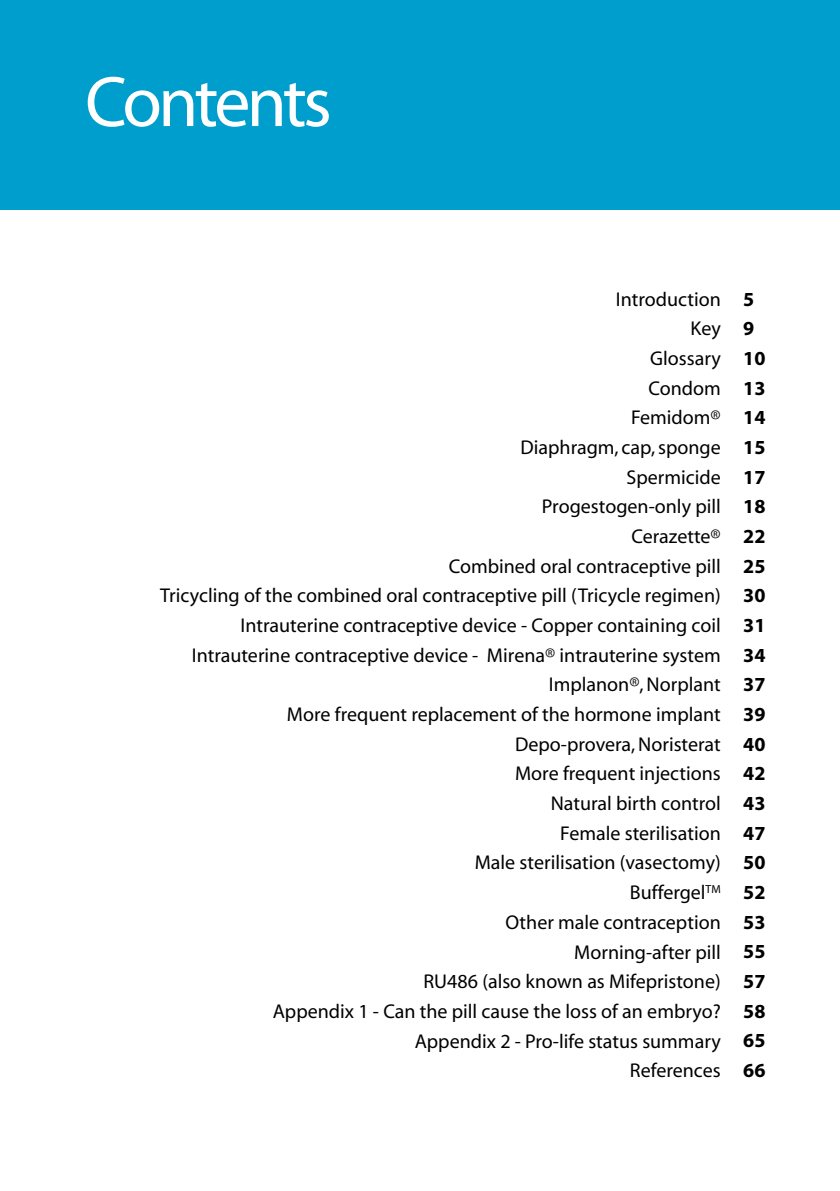
<style>
.page{position:relative;width:840px;height:1191px;background:#fff}
.page>*{position:absolute;margin:0;border:0;box-sizing:border-box;transform-origin:0 0}
.t1{font:72px "Myriad";letter-spacing:-.055em;color:#fff}
.t2{font:20px/29.6px "Myriad";color:#000;text-align:right}
.t3{font:700 20px/29.6px "Myriad";color:#000}
</style>
<div class="page">
<div style="left:0;top:0;width:839px;height:210px;background:#009ecc"></div>
<h1 class="t1" style="left:85px;top:66px;width:248px">Contents</h1>
<p class="t2" style="left:160px;top:285px;width:561px">Introduction<br>Key<br>Glossary<br>Condom<br>Femidom®<br>Diaphragm, cap, sponge<br>Spermicide<br>Progestogen-only pill<br>Cerazette®<br>Combined oral contraceptive pill<br>Tricycling of the combined oral contraceptive pill (Tricycle regimen)<br>Intrauterine contraceptive device - Copper containing coil<br>Intrauterine contraceptive device - Mirena® intrauterine system<br>Implanon®, Norplant<br>More frequent replacement of the hormone implant<br>Depo-provera, Noristerat<br>More frequent injections<br>Natural birth control<br>Female sterilisation<br>Male sterilisation (vasectomy)<br>Buffergel<sup>TM<br></sup>Other male contraception<br>Morning-after pill<br>RU486 (also known as Mifepristone)<br>Appendix 1 - Can the pill cause the loss of an embryo?<br>Appendix 2 - Pro-life status summary<br>References</p>
<p class="t3" style="left:742px;top:285px;width:24px">5<br>9<br>10<br>13<br>14<br>15<br>17<br>18<br>22<br>25<br>30<br>31<br>34<br>37<br>39<br>40<br>42<br>43<br>47<br>50<br>52<br>53<br>55<br>57<br>58<br>65<br>66</p>
</div>
